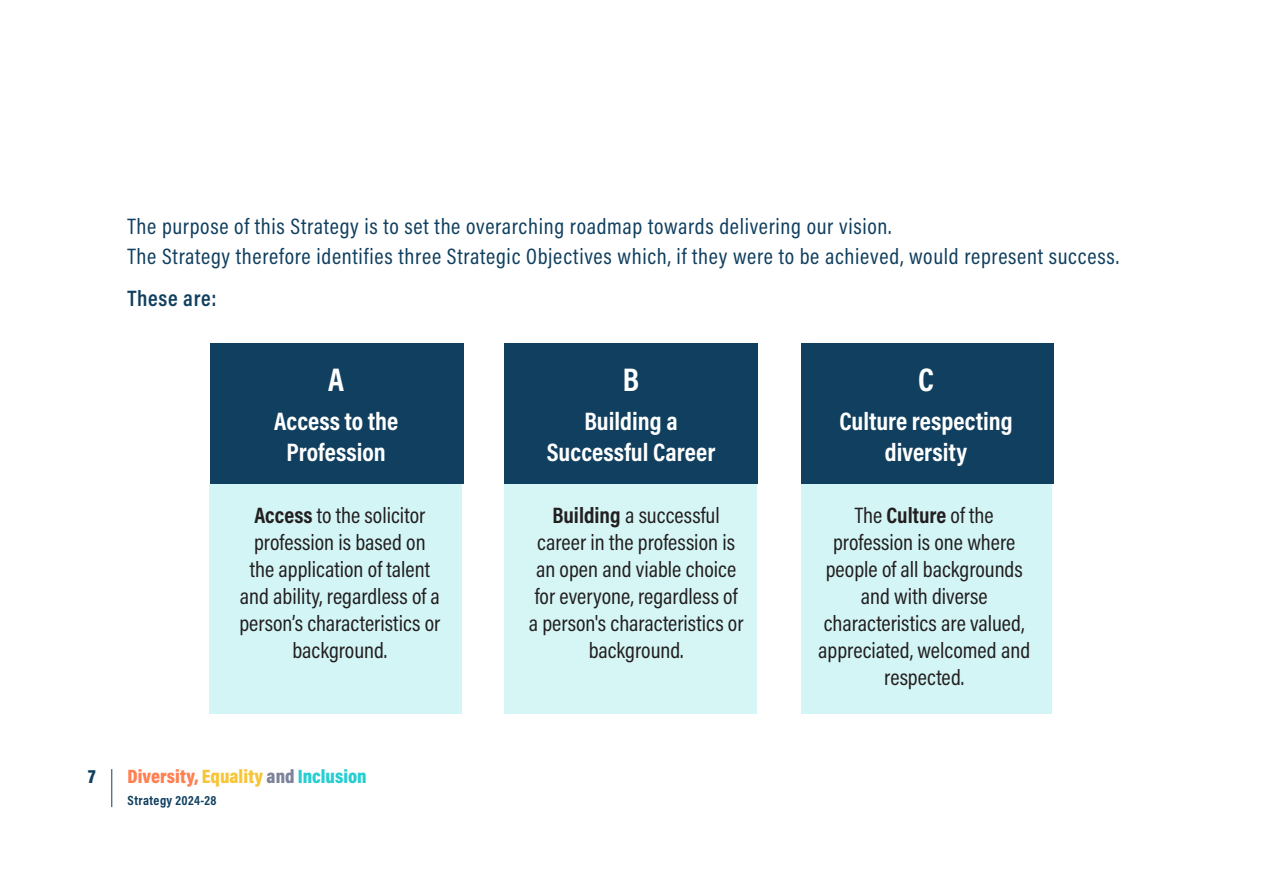
<style>
.page{position:relative;width:1263px;height:893px;background:#fff}
.page>*{position:absolute;margin:0;border:0;box-sizing:border-box;transform-origin:0 0}
.t1{font:700 33px "Acumin Pro Cond";color:#fff}
.t2{font:700 25.5px/30.6px "Acumin Pro Cond";color:#fff;text-align:center}
.t3{font:22.5px/27px "Acumin Pro Cond";color:#231f20;text-align:center}
.t4{font:22.5px/30px "Acumin Pro Cond";letter-spacing:.03em;color:#103f5f}
.t5{font:600 22.5px "Acumin Pro Cond";letter-spacing:.03em;color:#103f5f}
.t6{font:900 19.5px "Acumin Pro Cond";color:#ff7f50}
.t7{font:900 19.5px "Acumin Pro Cond";color:#103f5f}
.t8{font:700 13.5px "Acumin Pro Cond";letter-spacing:.03em;color:#103f5f}
.s1{font-weight:700}
.s2{color:#f8c537}
.s3{color:#7d8399}
.s4{color:#25ced1}
</style>
<div class="page">
<div style="left:210px;top:485px;width:252px;height:229px;background:#d3f5f6"></div>
<div style="left:505px;top:485px;width:252px;height:229px;background:#d6f6f6"></div>
<div style="left:801px;top:485px;width:251px;height:229px;background:#d3f5f6"></div>
<div style="left:210px;top:344px;width:253px;height:140px;background:#103f5f"></div>
<div style="left:505px;top:344px;width:253px;height:140px;background:#103f5f"></div>
<div style="left:801px;top:344px;width:252px;height:140px;background:#103f5f"></div>
<hr style="left:111px;top:769px;width:1px;height:38px;background:#103f5f">
<p class="t4" style="left:128px;top:211px;width:993px">The purpose of this Strategy is to set the overarching roadmap towards delivering our vision.<br>The Strategy therefore identifies three Strategic Objectives which, if they were to be achieved, would represent success.</p>
<p class="t5" style="left:128px;top:284px;width:91px">These are:</p>
<h1 class="t1" style="left:328px;top:358px;width:17px">A</h1>
<p class="t2" style="left:274px;top:406px;width:126px">Access to the<br>Profession</p>
<h1 class="t1" style="left:623px;top:358px;width:18px">B</h1>
<p class="t2" style="left:547px;top:406px;width:170px">Building a<br>Successful Career</p>
<h1 class="t1" style="left:918px;top:358px;width:17px">C</h1>
<p class="t2" style="left:839px;top:406px;width:175px">Culture respecting diversity</p>
<p class="t3" style="left:239px;top:502px;width:203px"><span class="s1">Access</span> to the solicitor profession is based on the application of talent and ability, regardless of a person’s characteristics or background.</p>
<p class="t3" style="left:529px;top:501px;width:216px"><span class="s1">Building</span> a successful career in the profession is an open and viable choice for everyone, regardless of a person's characteristics or background.</p>
<p class="t3" style="left:818px;top:501px;width:213px">The <span class="s1">Culture</span> of the profession is one where people of all backgrounds and with diverse characteristics are valued, appreciated, welcomed and respected.</p>
<p class="t7" style="left:88px;top:764px;width:9px">7</p>
<p class="t6" style="left:128px;top:764px;width:241px">Diversity, <span class="s2">Equality</span> <span class="s3">and</span> <span class="s4">Inclusion</span></p>
<p class="t8" style="left:128px;top:791px;width:90px">Strategy 2024-28</p>
</div>
